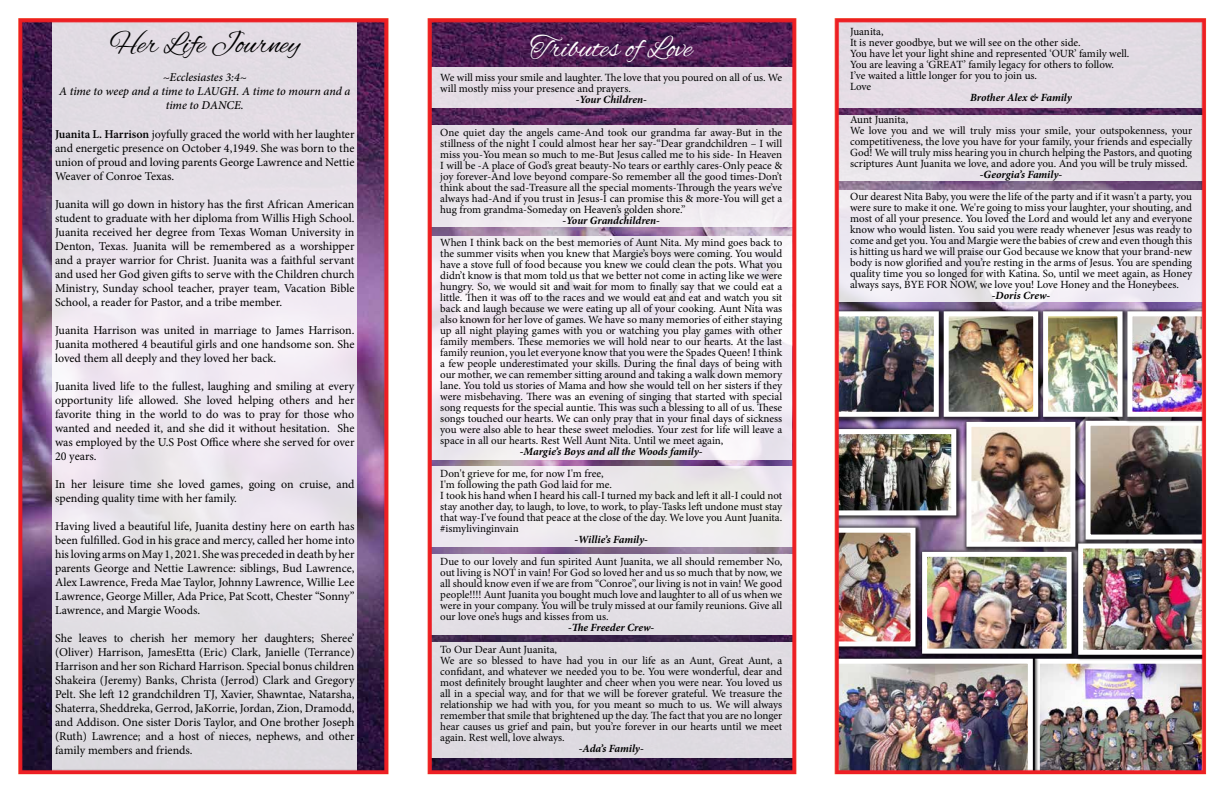
<style>
.page{position:relative;width:1224px;height:792px;background:#fff}
.page>*{position:absolute;margin:0;border:0;box-sizing:border-box;transform-origin:0 0}
.t1{font:30px "Alex Brush";color:#000}
.t2{font:30px "Alex Brush";color:#fff}
.t3{font:12px/14px "Minion Pro";letter-spacing:-.005em;color:#000;text-align:justify}
.t4{font:italic 500 12px/14.4px "Minion Pro";letter-spacing:-.005em;color:#000;text-align:center}
.t5{font:11px/11px "Minion Pro";letter-spacing:-.005em;color:#000}
.t6{font:italic 700 11px "Minion Pro";letter-spacing:-.005em;color:#000}
.s1{font-weight:600}
</style>
<div class="page">
<img style="left:18px;top:18px;width:1189px;height:757px">
<h1 class="t1" style="left:110px;top:27px;width:191px">Her Life Journey</h1>
<p class="t4" style="left:59px;top:69px;width:293px">~Ecclesiastes 3:4~<br>A time to weep and a time to LAUGH. A time to mourn and a time to DANCE.</p>
<p class="t3" style="left:55px;top:127px;width:301px"><span class="s1">Juanita L. Harrison</span> joyfully graced the world with her laughter and energetic presence on October 4,1949. She was born to the union of proud and loving parents George Lawrence and Nettie Weaver of Conroe Texas.</p>
<p class="t3" style="left:55px;top:197px;width:301px">Juanita will go down in history has the first African American student to graduate with her diploma from Willis High School.<br>Juanita received her degree from Texas Woman University in Denton, Texas. Juanita will be remembered as a worshipper and a prayer warrior for Christ. Juanita was a faithful servant and used her God given gifts to serve with the Children church Ministry, Sunday school teacher, prayer team, Vacation Bible School, a reader for Pastor, and a tribe member.</p>
<p class="t3" style="left:55px;top:323px;width:301px">Juanita Harrison was united in marriage to James Harrison.<br>Juanita mothered 4 beautiful girls and one handsome son. She loved them all deeply and they loved her back.</p>
<p class="t3" style="left:55px;top:379px;width:301px">Juanita lived life to the fullest, laughing and smiling at every opportunity life allowed. She loved helping others and her favorite thing in the world to do was to pray for those who wanted and needed it, and she did it without hesitation. She was employed by the U.S Post Office where she served for over 20 years.</p>
<p class="t3" style="left:55px;top:477px;width:301px">In her leisure time she loved games, going on cruise, and spending quality time with her family.</p>
<p class="t3" style="left:55px;top:519px;width:301px">Having lived a beautiful life, Juanita destiny here on earth has been fulfilled. God in his grace and mercy, called her home into his loving arms on May 1, 2021. She was preceded in death by her parents George and Nettie Lawrence: siblings, Bud Lawrence, Alex Lawrence, Freda Mae Taylor, Johnny Lawrence, Willie Lee Lawrence, George Miller, Ada Price, Pat Scott, Chester “Sonny” Lawrence, and Margie Woods.</p>
<p class="t3" style="left:55px;top:631px;width:301px">She leaves to cherish her memory her daughters; Sheree’ (Oliver) Harrison, JamesEtta (Eric) Clark, Janielle (Terrance)<br>Harrison and her son Richard Harrison. Special bonus children Shakeira (Jeremy) Banks, Christa (Jerrod) Clark and Gregory Pelt. She left 12 grandchildren TJ, Xavier, Shawntae, Natarsha, Shaterra, Sheddreka, Gerrod, JaKorrie, Jordan, Zion, Dramodd, and Addison. One sister Doris Taylor, and One brother Joseph (Ruth) Lawrence; and a host of nieces, nephews, and other family members and friends.</p>
<h1 class="t2" style="left:530px;top:31px;width:163px">Tributes of Love</h1>
<p class="t5" style="left:440px;top:72px;width:343px">We will miss your smile and laughter. The love that you poured on all of us. We will mostly miss your presence and prayers.</p>
<p class="t6" style="left:576px;top:92px;width:73px">-Your Children-</p>
<p class="t5" style="left:440px;top:127px;width:344px;text-align:justify">One quiet day the angels came-And took our grandma far away-But in the stillness of the night I could almost hear her say-“Dear grandchildren – I will miss you-You mean so much to me-But Jesus called me to his side- In Heaven I will be -A place of God’s great beauty-No tears or earthly cares-Only peace &amp; joy forever-And love beyond compare-So remember all the good times-Don’t think about the sad-Treasure all the special moments-Through the years we’ve always had-And if you trust in Jesus-I can promise this &amp; more-You will get a hug from grandma-Someday on Heaven’s golden shore.”</p>
<p class="t6" style="left:562px;top:213px;width:99px">-Your Grandchildren-</p>
<p class="t5" style="left:440px;top:237px;width:344px;text-align:justify">When I think back on the best memories of Aunt Nita. My mind goes back to the summer visits when you knew that Margie’s boys were coming. You would have a stove full of food because you knew we could clean the pots. What you didn’t know is that mom told us that we better not come in acting like we were hungry. So, we would sit and wait for mom to finally say that we could eat a little. Then it was off to the races and we would eat and eat and watch you sit back and laugh because we were eating up all of your cooking. Aunt Nita was also known for her love of games. We have so many memories of either staying up all night playing games with you or watching you play games with other family members. These memories we will hold near to our hearts. At the last family reunion, you let everyone know that you were the Spades Queen! I think a few people underestimated your skills. During the final days of being with our mother, we can remember sitting around and taking a walk down memory lane. You told us stories of Mama and how she would tell on her sisters if they were misbehaving. There was an evening of singing that started with special song requests for the special auntie. This was such a blessing to all of us. These songs touched our hearts. We can only pray that in your final days of sickness you were also able to hear these sweet melodies. Your zest for life will leave a space in all our hearts. Rest Well Aunt Nita. Until we meet again,</p>
<p class="t6" style="left:520px;top:444px;width:184px">-Margie’s Boys and all the Woods family-</p>
<p class="t5" style="left:440px;top:468px;width:344px">Don't grieve for me, for now I'm free,<br>I'm following the path God laid for me.<br>I took his hand when I heard his call-I turned my back and left it all-I could not stay another day, to laugh, to love, to work, to play-Tasks left undone must stay that way-I've found that peace at the close of the day. We love you Aunt Juanita. #ismylivinginvain</p>
<p class="t6" style="left:575px;top:532px;width:75px">-Willie’s Family-</p>
<p class="t5" style="left:440px;top:556px;width:344px;text-align:justify">Due to our lovely and fun spirited Aunt Juanita, we all should remember No, out living is NOT in vain! For God so loved her and us so much that by now, we all should know even if we are from “Conroe”, our living is not in vain! We good people!!!! Aunt Juanita you bought much love and laughter to all of us when we were in your company. You will be truly missed at our family reunions. Give all our love one’s hugs and kisses from us.</p>
<p class="t6" style="left:568px;top:620px;width:88px">-The Freeder Crew-</p>
<p class="t5" style="left:440px;top:644px;width:344px">To Our Dear Aunt Juanita,<br>We are so blessed to have had you in our life as an Aunt, Great Aunt, a confidant, and whatever we needed you to be. You were wonderful, dear and most definitely brought laughter and cheer when you were near. You loved us all in a special way, and for that we will be forever grateful. We treasure the relationship we had with you, for you meant so much to us. We will always remember that smile that brightened up the day. The fact that you are no longer hear causes us grief and pain, but you’re forever in our hearts until we meet again. Rest well, love always.</p>
<p class="t6" style="left:579px;top:741px;width:66px">-Ada’s Family-</p>
<p class="t5" style="left:850px;top:26px;width:281px">Juanita,<br>It is never goodbye, but we will see on the other side.<br>You have let your light shine and represented ‘OUR’ family well.<br>You are leaving a ‘GREAT’ family legacy for others to follow.<br>I’ve waited a little longer for you to join us.<br>Love</p>
<p class="t6" style="left:970px;top:90px;width:103px">Brother Alex &amp; Family</p>
<p class="t5" style="left:850px;top:114px;width:344px">Aunt Juanita,<br>We love you and we will truly miss your smile, your outspokenness, your competitiveness, the love you have for your family, your friends and especially God! We will truly miss hearing you in church helping the Pastors, and quoting scriptures Aunt Juanita we love, and adore you. And you will be truly missed.</p>
<p class="t6" style="left:980px;top:167px;width:84px">-Georgia’s Family-</p>
<p class="t5" style="left:850px;top:191px;width:344px;text-align:justify">Our dearest Nita Baby, you were the life of the party and if it wasn't a party, you were sure to make it one. We're going to miss your laughter, your shouting, and most of all your presence. You loved the Lord and would let any and everyone know who would listen. You said you were ready whenever Jesus was ready to come and get you. You and Margie were the babies of crew and even though this is hitting us hard we will praise our God because we know that your brand-new body is now glorified and you’re resting in the arms of Jesus. You are spending quality time you so longed for with Katina. So, until we meet again, as Honey always says, BYE FOR NOW, we love you! Love Honey and the Honeybees.</p>
<p class="t6" style="left:992px;top:288px;width:60px">-Doris Crew-</p>
</div>
